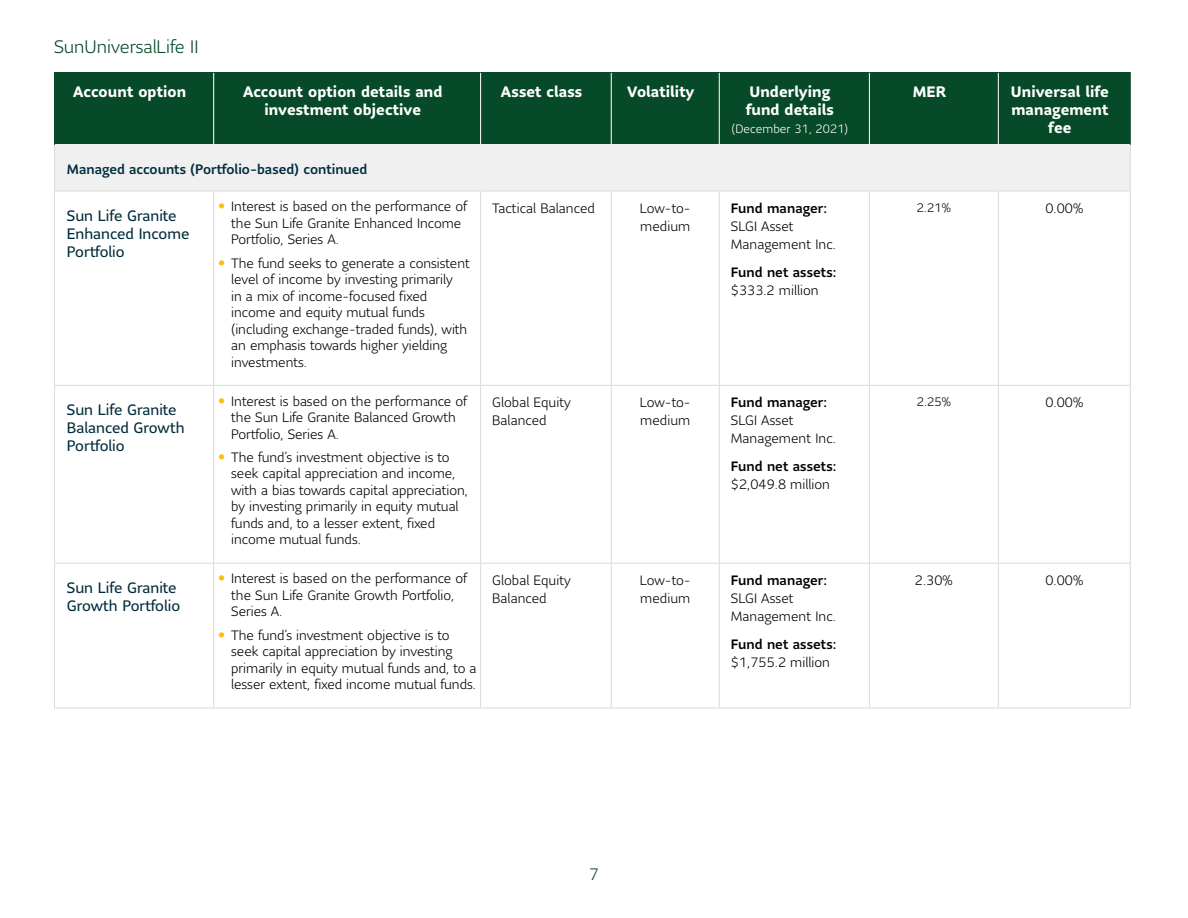
<style>
.page{position:relative;width:1188px;height:918px;background:#fff}
.page>*{position:absolute;margin:0;border:0;box-sizing:border-box;transform-origin:0 0}
.t1{font:300 18px "Sun Life Sans";color:#074a29}
.t2{font:300 16.5px "Sun Life Sans";color:#074a29}
.t3{font:700 15px/18px "Sun Life Sans";letter-spacing:.005em;color:#fff;text-align:center}
.t4{font:15px/18px "Sun Life Sans";color:#002d3d}
.t5{font:300 13.5px/16.5px "Sun Life Sans";color:#000}
.t6{font:500 13.5px "Sun Life Sans";letter-spacing:.005em;color:#000}
.t7{font:500 13.5px "Sun Life Sans";color:#002d3d}
.t8{font:300 12.15px "Sun Life Sans";color:#000}
.t9{font:300 12px "Sun Life Sans";letter-spacing:.005em;color:#fff}
.s1{font-size:15px;color:#febe10}
</style>
<div class="page">
<div style="left:55px;top:73px;width:1075px;height:72px;background:#074a29"></div>
<div style="left:55px;top:145px;width:1075px;height:46px;background:#f0f0f0"></div>
<hr style="left:54px;top:145px;width:1px;height:46px;background:#dbdad9">
<hr style="left:1130px;top:145px;width:1px;height:46px;background:#dbdad9">
<hr style="left:54px;top:191px;width:160px;height:1px;background:#dbdad9">
<hr style="left:54px;top:192px;width:1px;height:193px;background:#dbdad9">
<hr style="left:214px;top:191px;width:267px;height:1px;background:#dbdad9">
<hr style="left:213px;top:192px;width:1px;height:193px;background:#dbdad9">
<hr style="left:481px;top:191px;width:130px;height:1px;background:#dbdad9">
<hr style="left:480px;top:192px;width:1px;height:193px;background:#dbdad9">
<hr style="left:611px;top:191px;width:108px;height:1px;background:#dbdad9">
<hr style="left:611px;top:192px;width:1px;height:193px;background:#dbdad9">
<hr style="left:719px;top:191px;width:150px;height:1px;background:#dbdad9">
<hr style="left:719px;top:192px;width:1px;height:193px;background:#dbdad9">
<hr style="left:869px;top:191px;width:129px;height:1px;background:#dbdad9">
<hr style="left:869px;top:192px;width:1px;height:193px;background:#dbdad9">
<hr style="left:998px;top:191px;width:133px;height:1px;background:#dbdad9">
<hr style="left:998px;top:192px;width:1px;height:193px;background:#dbdad9">
<hr style="left:1130px;top:192px;width:1px;height:193px;background:#dbdad9">
<hr style="left:54px;top:385px;width:160px;height:1px;background:#dbdad9">
<hr style="left:54px;top:386px;width:1px;height:177px;background:#dbdad9">
<hr style="left:214px;top:385px;width:267px;height:1px;background:#dbdad9">
<hr style="left:213px;top:386px;width:1px;height:177px;background:#dbdad9">
<hr style="left:481px;top:385px;width:130px;height:1px;background:#dbdad9">
<hr style="left:480px;top:386px;width:1px;height:177px;background:#dbdad9">
<hr style="left:611px;top:385px;width:108px;height:1px;background:#dbdad9">
<hr style="left:611px;top:386px;width:1px;height:177px;background:#dbdad9">
<hr style="left:719px;top:385px;width:150px;height:1px;background:#dbdad9">
<hr style="left:719px;top:386px;width:1px;height:177px;background:#dbdad9">
<hr style="left:869px;top:385px;width:129px;height:1px;background:#dbdad9">
<hr style="left:869px;top:386px;width:1px;height:177px;background:#dbdad9">
<hr style="left:998px;top:385px;width:133px;height:1px;background:#dbdad9">
<hr style="left:998px;top:386px;width:1px;height:177px;background:#dbdad9">
<hr style="left:1130px;top:386px;width:1px;height:177px;background:#dbdad9">
<hr style="left:54px;top:563px;width:160px;height:1px;background:#dbdad9">
<hr style="left:54px;top:564px;width:1px;height:143px;background:#dbdad9">
<hr style="left:214px;top:563px;width:267px;height:1px;background:#dbdad9">
<hr style="left:213px;top:564px;width:1px;height:143px;background:#dbdad9">
<hr style="left:481px;top:563px;width:130px;height:1px;background:#dbdad9">
<hr style="left:480px;top:564px;width:1px;height:143px;background:#dbdad9">
<hr style="left:611px;top:563px;width:108px;height:1px;background:#dbdad9">
<hr style="left:611px;top:564px;width:1px;height:143px;background:#dbdad9">
<hr style="left:719px;top:563px;width:150px;height:1px;background:#dbdad9">
<hr style="left:719px;top:564px;width:1px;height:143px;background:#dbdad9">
<hr style="left:869px;top:563px;width:129px;height:1px;background:#dbdad9">
<hr style="left:869px;top:564px;width:1px;height:143px;background:#dbdad9">
<hr style="left:998px;top:563px;width:133px;height:1px;background:#dbdad9">
<hr style="left:998px;top:564px;width:1px;height:143px;background:#dbdad9">
<hr style="left:1130px;top:564px;width:1px;height:143px;background:#dbdad9">
<hr style="left:54px;top:707px;width:160px;height:1px;background:#dbdad9">
<hr style="left:214px;top:707px;width:267px;height:1px;background:#dbdad9">
<hr style="left:481px;top:707px;width:130px;height:1px;background:#dbdad9">
<hr style="left:611px;top:707px;width:108px;height:1px;background:#dbdad9">
<hr style="left:719px;top:707px;width:150px;height:1px;background:#dbdad9">
<hr style="left:869px;top:707px;width:129px;height:1px;background:#dbdad9">
<hr style="left:998px;top:707px;width:133px;height:1px;background:#dbdad9">
<hr style="left:213px;top:73px;width:1px;height:72px;background:#fff">
<hr style="left:480px;top:73px;width:1px;height:72px;background:#fff">
<hr style="left:611px;top:73px;width:1px;height:72px;background:#fff">
<hr style="left:719px;top:73px;width:1px;height:72px;background:#fff">
<hr style="left:869px;top:73px;width:1px;height:72px;background:#fff">
<hr style="left:998px;top:73px;width:1px;height:72px;background:#fff">
<hr style="left:54px;top:72px;width:160px;height:1px;background:#074a29">
<hr style="left:54px;top:73px;width:1px;height:72px;background:#074a29">
<hr style="left:214px;top:72px;width:267px;height:1px;background:#074a29">
<hr style="left:481px;top:72px;width:130px;height:1px;background:#074a29">
<hr style="left:611px;top:72px;width:108px;height:1px;background:#074a29">
<hr style="left:719px;top:72px;width:150px;height:1px;background:#074a29">
<hr style="left:869px;top:72px;width:129px;height:1px;background:#074a29">
<hr style="left:998px;top:72px;width:133px;height:1px;background:#074a29">
<hr style="left:1130px;top:73px;width:1px;height:72px;background:#074a29">
<h1 class="t1" style="left:54px;top:34px;width:146px">SunUniversalLife II</h1>
<p class="t3" style="left:73px;top:83px;width:115px">Account option</p>
<p class="t3" style="left:243px;top:83px;width:201px">Account option details and investment objective</p>
<p class="t3" style="left:501px;top:83px;width:83px">Asset class</p>
<p class="t3" style="left:627px;top:83px;width:69px">Volatility</p>
<p class="t3" style="left:746px;top:83px;width:90px;text-align:left">Underlying fund details</p>
<p class="t9" style="left:732px;top:121px;width:118px">(December 31, 2021)</p>
<p class="t7" style="left:67px;top:160px;width:302px">Managed accounts (Portfolio-based) continued</p>
<p class="t4" style="left:67px;top:206px;width:124px">Sun Life Granite<br>Enhanced Income<br>Portfolio</p>
<p class="t5" style="left:231px;top:198px;width:238px;text-indent:-14px"><span class="s1">•</span> Interest is based on the performance of the Sun Life Granite Enhanced Income<br>Portfolio, Series A.</p>
<p class="t5" style="left:231px;top:254px;width:240px;text-indent:-14px"><span class="s1">•</span> The fund seeks to generate a consistent level of income by investing primarily<br>in a mix of income-focused fixed income and equity mutual funds (including exchange-traded funds), with an emphasis towards higher yielding investments.</p>
<p class="t4" style="left:67px;top:401px;width:119px">Sun Life Granite<br>Balanced Growth<br>Portfolio</p>
<p class="t5" style="left:231px;top:392px;width:238px;text-indent:-14px"><span class="s1">•</span> Interest is based on the performance of the Sun Life Granite Balanced Growth<br>Portfolio, Series A.</p>
<p class="t5" style="left:231px;top:449px;width:238px;text-indent:-14px"><span class="s1">•</span> The fund’s investment objective is to seek capital appreciation and income, with a bias towards capital appreciation, by investing primarily in equity mutual funds and, to a lesser extent, fixed income mutual funds.</p>
<p class="t4" style="left:67px;top:579px;width:115px">Sun Life Granite<br>Growth Portfolio</p>
<p class="t5" style="left:231px;top:570px;width:238px;text-indent:-14px"><span class="s1">•</span> Interest is based on the performance of the Sun Life Granite Growth Portfolio,<br>Series A.</p>
<p class="t5" style="left:231px;top:626px;width:247px;text-indent:-14px"><span class="s1">•</span> The fund’s investment objective is to seek capital appreciation by investing primarily in equity mutual funds and, to a lesser extent, fixed income mutual funds.</p>
<p class="t5" style="left:492px;top:199px;width:104px">Tactical Balanced</p>
<p class="t5" style="left:640px;top:199px;width:52px;line-height:18px">Low-to&shy;medium</p>
<p class="t6" style="left:731px;top:199px;width:98px">Fund manager:</p>
<p class="t5" style="left:731px;top:217px;width:107px;line-height:18px">SLGI Asset<br>Management Inc.</p>
<p class="t6" style="left:731px;top:263px;width:107px">Fund net assets:</p>
<p class="t5" style="left:731px;top:282px;width:89px">$333.2 million</p>
<p class="t5" style="left:492px;top:393px;width:80px;line-height:18px">Global Equity<br>Balanced</p>
<p class="t5" style="left:640px;top:393px;width:52px;line-height:18px">Low-to&shy;medium</p>
<p class="t6" style="left:731px;top:393px;width:98px">Fund manager:</p>
<p class="t5" style="left:731px;top:411px;width:107px;line-height:18px">SLGI Asset<br>Management Inc.</p>
<p class="t6" style="left:731px;top:457px;width:107px">Fund net assets:</p>
<p class="t5" style="left:731px;top:476px;width:101px">$2,049.8 million</p>
<p class="t5" style="left:492px;top:571px;width:80px;line-height:18px">Global Equity<br>Balanced</p>
<p class="t5" style="left:640px;top:571px;width:52px;line-height:18px">Low-to&shy;medium</p>
<p class="t6" style="left:731px;top:571px;width:98px">Fund manager:</p>
<p class="t5" style="left:731px;top:589px;width:107px;line-height:18px">SLGI Asset<br>Management Inc.</p>
<p class="t6" style="left:731px;top:635px;width:107px">Fund net assets:</p>
<p class="t5" style="left:731px;top:654px;width:101px">$1,755.2 million</p>
<p class="t3" style="left:913px;top:83px;width:35px">MER</p>
<p class="t3" style="left:1011px;top:83px;width:100px">Universal life management fee</p>
<p class="t8" style="left:917px;top:199px;width:36px">2.21%</p>
<p class="t5" style="left:1045px;top:199px;width:39px">0.00%</p>
<p class="t8" style="left:917px;top:394px;width:36px">2.25%</p>
<p class="t5" style="left:1045px;top:394px;width:39px">0.00%</p>
<p class="t5" style="left:915px;top:572px;width:39px">2.30%</p>
<p class="t5" style="left:1045px;top:572px;width:39px">0.00%</p>
<p class="t2" style="left:589px;top:863px;width:11px">7</p>
</div>
